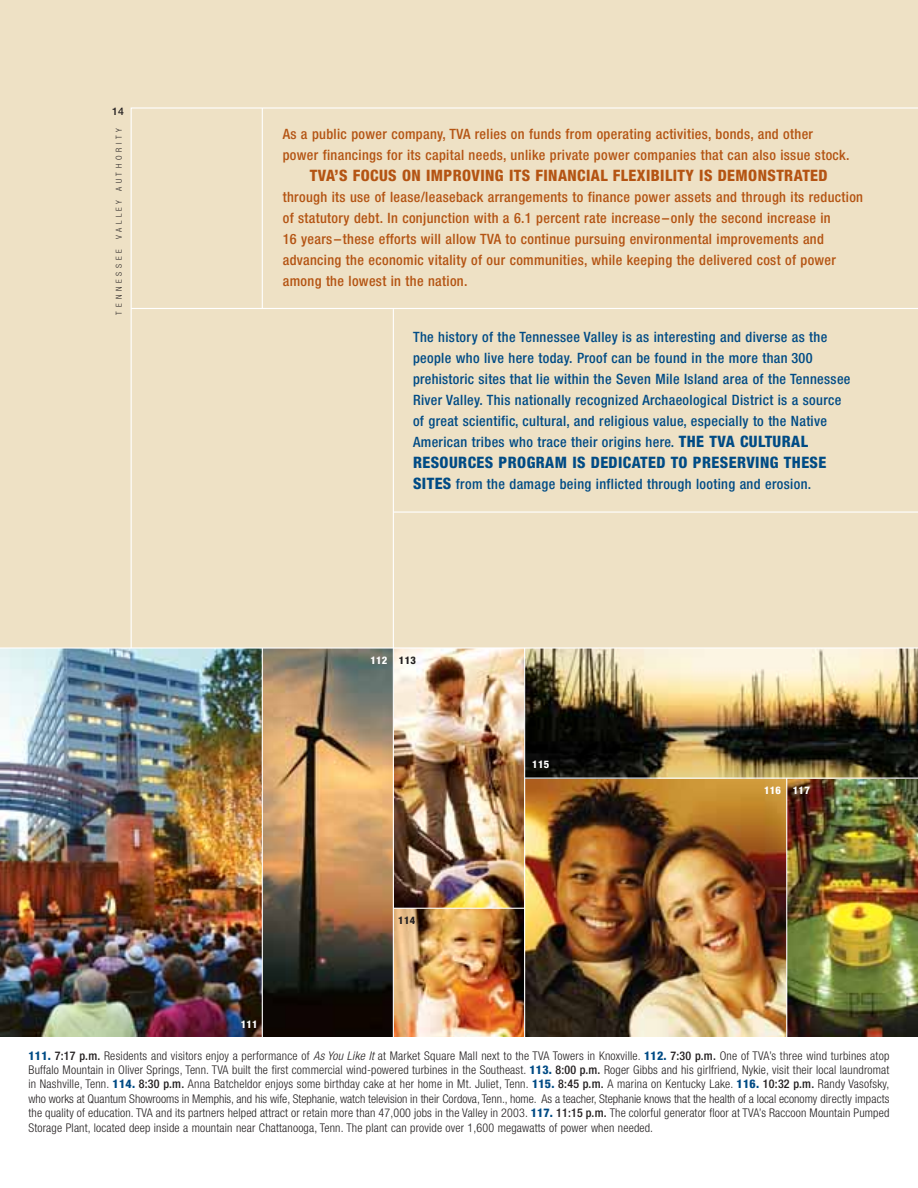
<style>
.page{position:relative;width:918px;height:1188px;background:#fff}
.page>*{position:absolute;margin:0;border:0;box-sizing:border-box;transform-origin:0 0}
.t1{font:800 condensed 15.75px "Helvetica Neue";letter-spacing:.025em;color:#b45413}
.t2{font:800 condensed 15.75px "Helvetica Neue";letter-spacing:.025em;color:#004b85}
.t3{font:500 condensed 14.25px/21px "Helvetica Neue";letter-spacing:.025em;color:#b45413}
.t4{font:500 condensed 14.25px/21px "Helvetica Neue";letter-spacing:.025em;color:#004b85}
.t5{font:300 condensed 12px/14.4px "Helvetica Neue";letter-spacing:.015em;color:#231f20;text-align:justify}
.t6{font:800 condensed 10.5px "Helvetica Neue";letter-spacing:.03em;color:#fff}
.t7{font:800 condensed 10.5px "Helvetica Neue";color:#231f20}
.t8{font:500 10.5px "Helvetica Neue";color:#231f20}
.t9{font:300 condensed 8.25px "Helvetica Neue";letter-spacing:.43em;color:#231f20}
.s1{font-weight:800;font-size:15.75px}
.s2{color:#231f20}
.s3{font-weight:800;color:#004b85}
.s4{font-weight:500}
.s5{font-style:italic}
</style>
<div class="page">
<img style="left:394px;top:649px;width:130px;height:259px">
<img style="left:787px;top:779px;width:131px;height:258px">
<img style="left:0;top:649px;width:262px;height:388px">
<img style="left:394px;top:909px;width:130px;height:128px">
<img style="left:525px;top:779px;width:261px;height:258px">
<img style="left:525px;top:649px;width:393px;height:129px">
<svg style="left:263px;top:649px;width:130px;height:388px;background:#856a4c"></svg>
<div style="left:0;top:0;width:918px;height:648px;background:#eee1c5"></div>
<svg style="left:130px;top:107px;width:788px;height:540px"></svg>
<hr style="left:131px;top:308px;width:787px;height:1px;background:#fff">
<hr style="left:393px;top:309px;width:1px;height:339px;background:#fff">
<hr style="left:0;top:647px;width:918px;height:2px;background:#fff">
<hr style="left:393px;top:511px;width:525px;height:2px;background:#fff">
<hr style="left:262px;top:108px;width:1px;height:201px;background:#fff">
<p class="t8" style="left:112px;top:108px;width:14px">14</p>
<p class="t9" style="left:116px;top:315px;width:188px;rotate:-90deg">TENNESSEE VALLEY AUTHORITY</p>
<p class="t3" style="left:283px;top:125px;width:568px">As a public power company, TVA relies on funds from operating activities, bonds, and other power financings for its capital needs, unlike private power companies that can also issue stock.</p>
<h1 class="t1" style="left:310px;top:170px;width:519px">TVA’S FOCUS ON IMPROVING ITS FINANCIAL FLEXIBILITY IS DEMONSTRATED</h1>
<p class="t3" style="left:283px;top:188px;width:582px">through its use of lease/leaseback arrangements to finance power assets and through its reduction of statutory debt. In conjunction with a 6.1 percent rate increase–only the second increase in<br>16 years–these efforts will allow TVA to continue pursuing environmental improvements and advancing the economic vitality of our communities, while keeping the delivered cost of power among the lowest in the nation.</p>
<p class="t4" style="left:413px;top:328px;width:439px">The history of the Tennessee Valley is as interesting and diverse as the people who live here today. Proof can be found in the more than 300 prehistoric sites that lie within the Seven Mile Island area of the Tennessee River Valley. This nationally recognized Archaeological District is a source of great scientific, cultural, and religious value, especially to the Native American tribes who trace their origins here. <span class="s1">THE TVA CULTURAL</span></p>
<h1 class="t2" style="left:413px;top:457px;width:415px">RESOURCES PROGRAM IS DEDICATED TO PRESERVING THESE</h1>
<p class="t4" style="left:413px;top:475px;width:400px"><span class="s1">SITES</span> from the damage being inflicted through looting and erosion.</p>
<p class="t6" style="left:241px;top:1020px;width:19px">111</p>
<p class="t6" style="left:370px;top:656px;width:47px">112 <span class="s2">113</span></p>
<p class="t7" style="left:398px;top:917px;width:19px">114</p>
<p class="t6" style="left:532px;top:760px;width:19px">115</p>
<p class="t6" style="left:764px;top:787px;width:47px">116 117</p>
<p class="t5" style="left:28px;top:1049px;width:863px"><span class="s3">111.</span> <span class="s4">7:17 p.m.</span> Residents and visitors enjoy a performance of <span class="s5">As You Like It</span>at Market Square Mall next to the TVA Towers in Knoxville. <span class="s3">112.</span> <span class="s4">7:30 p.m.</span> One of TVA’s three wind turbines atop Buffalo Mountain in Oliver Springs, Tenn. TVA built the first commercial wind-powered turbines in the Southeast. <span class="s3">113.</span> <span class="s4">8:00 p.m.</span> Roger Gibbs and his girlfriend, Nykie, visit their local laundromat in Nashville, Tenn. <span class="s3">114.</span> <span class="s4">8:30 p.m.</span> Anna Batcheldor enjoys some birthday cake at her home in Mt. Juliet, Tenn. <span class="s3">115.</span> <span class="s4">8:45 p.m.</span> A marina on Kentucky Lake. <span class="s3">116.</span> <span class="s4">10:32 p.m.</span> Randy Vasofsky, who works at Quantum Showrooms in Memphis, and his wife, Stephanie, watch television in their Cordova, Tenn., home. As a teacher, Stephanie knows that the health of a local economy directly impacts the quality of education. TVA and its partners helped attract or retain more than 47,000 jobs in the Valley in 2003. <span class="s3">117.</span> <span class="s4">11:15 p.m.</span> The colorful generator floor at TVA’s Raccoon Mountain Pumped Storage Plant, located deep inside a mountain near Chattanooga, Tenn. The plant can provide over 1,600 megawatts of power when needed.</p>
</div>
